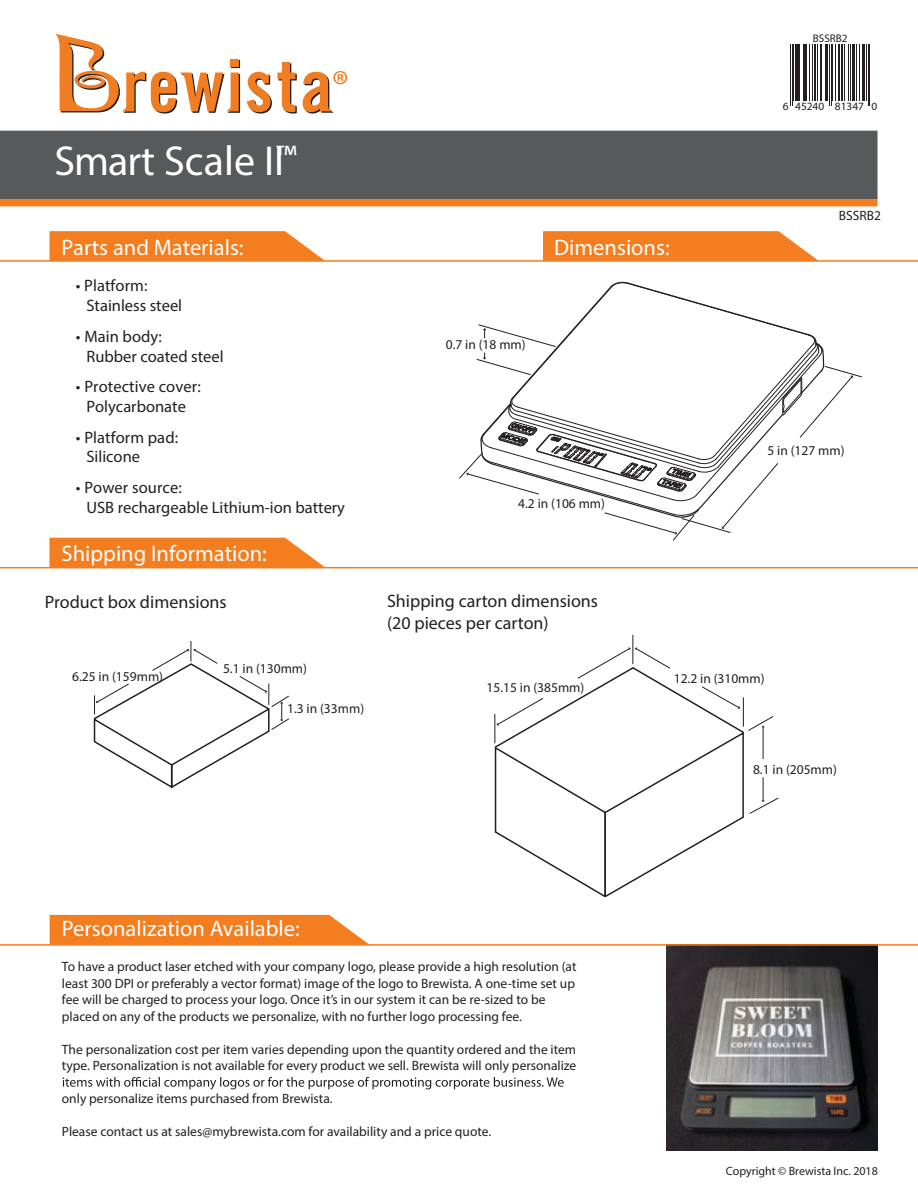
<style>
.page{position:relative;width:918px;height:1188px;background:#fff}
.page>*{position:absolute;margin:0;border:0;box-sizing:border-box;transform-origin:0 0}
.t1{font:300 42px "Myriad Pro";color:#fff}
.t2{font:600 22.5px "Myriad Pro";color:#fff}
.t3{font:italic 18px/21.6px "Myriad Pro";color:#231f20}
.t4{font:italic 16.5px "Myriad Pro";color:#231f20}
.t5{font:16.5px "Myriad Pro";letter-spacing:.005em;color:#231f20}
.t6{font:13.5px/16.5px "Myriad Pro";color:#231f20}
.t7{font:300 13.5px "Myriad Pro";letter-spacing:.005em;color:#231f20}
.t8{font:12px "Myriad Pro";letter-spacing:-.005em;color:#231f20}
.t9{font:11.1px "Myriad Pro";letter-spacing:-.005em;color:#231f20}
</style>
<div class="page">
<svg style="left:166px;top:538px;width:159px;height:29px;background:#f58d3c"></svg>
<svg style="left:166px;top:231px;width:158px;height:29px;background:#f58d3c"></svg>
<svg style="left:543px;top:231px;width:275px;height:29px;background:#f48731"></svg>
<hr style="left:0;top:567px;width:918px;height:1px;background:#f47d20">
<hr style="left:0;top:260px;width:918px;height:2px;background:#f47d20">
<svg style="left:56px;top:34px;width:184px;height:80px"></svg>
<svg style="left:303px;top:71px;width:44px;height:43px"></svg>
<svg style="left:247px;top:62px;width:50px;height:52px"></svg>
<svg style="left:93px;top:641px;width:196px;height:148px"></svg>
<svg style="left:494px;top:635px;width:285px;height:263px"></svg>
<div style="left:0;top:197px;width:878px;height:9px;background:#f47d20"></div>
<div style="left:0;top:131px;width:878px;height:68px;background:#58595b"></div>
<img style="left:0;top:206px;width:166px;height:437px">
<svg style="left:459px;top:281px;width:403px;height:260px"></svg>
<hr style="left:790px;top:44px;width:1px;height:62px;background:#231f20">
<hr style="left:792px;top:44px;width:1px;height:62px;background:#231f20">
<hr style="left:793px;top:44px;width:1px;height:57px;background:#231f20">
<hr style="left:795px;top:44px;width:4px;height:57px;background:#231f20">
<hr style="left:799px;top:44px;width:1px;height:57px;background:#231f20">
<hr style="left:803px;top:44px;width:1px;height:57px;background:#231f20">
<hr style="left:805px;top:44px;width:2px;height:57px;background:#231f20">
<hr style="left:810px;top:44px;width:1px;height:57px;background:#231f20">
<hr style="left:812px;top:44px;width:1px;height:57px;background:#231f20">
<hr style="left:815px;top:44px;width:1px;height:57px;background:#231f20">
<hr style="left:817px;top:44px;width:1px;height:57px;background:#231f20">
<hr style="left:820px;top:44px;width:2px;height:57px;background:#231f20">
<hr style="left:825px;top:44px;width:1px;height:57px;background:#231f20">
<hr style="left:827px;top:44px;width:1px;height:57px;background:#231f20">
<hr style="left:829px;top:44px;width:1px;height:62px;background:#231f20">
<hr style="left:831px;top:44px;width:1px;height:62px;background:#231f20">
<hr style="left:832px;top:44px;width:1px;height:57px;background:#231f20">
<hr style="left:835px;top:44px;width:1px;height:57px;background:#231f20">
<hr style="left:838px;top:44px;width:2px;height:57px;background:#231f20">
<hr style="left:842px;top:44px;width:1px;height:57px;background:#231f20">
<hr style="left:844px;top:44px;width:1px;height:57px;background:#231f20">
<hr style="left:848px;top:44px;width:1px;height:57px;background:#231f20">
<hr style="left:850px;top:44px;width:1px;height:57px;background:#231f20">
<hr style="left:852px;top:44px;width:2px;height:57px;background:#231f20">
<hr style="left:856px;top:44px;width:1px;height:57px;background:#231f20">
<hr style="left:859px;top:44px;width:1px;height:57px;background:#231f20">
<hr style="left:862px;top:44px;width:2px;height:57px;background:#231f20">
<hr style="left:866px;top:44px;width:1px;height:57px;background:#231f20">
<hr style="left:868px;top:44px;width:1px;height:62px;background:#231f20">
<hr style="left:870px;top:44px;width:1px;height:62px;background:#231f20">
<img style="left:667px;top:946px;width:211px;height:204px">
<div style="left:50px;top:915px;width:319px;height:29px;background:#f47d20"></div>
<hr style="left:0;top:944px;width:918px;height:2px;background:#f47d20">
<svg style="left:63px;top:1077px;width:501px;height:13px"></svg>
<p class="t9" style="left:813px;top:31px;width:36px">BSSRB2</p>
<h1 class="t1" style="left:54px;top:135px;width:244px">Smart Scale II <sup>™</sup></h1>
<h2 class="t2" style="left:62px;top:233px;width:184px">Parts and Materials:</h2>
<p class="t5" style="left:76px;top:276px;width:73px">• Platform:</p>
<p class="t4" style="left:86px;top:295px;width:97px">Stainless steel</p>
<p class="t5" style="left:76px;top:326px;width:87px">• Main body:</p>
<p class="t4" style="left:86px;top:346px;width:139px">Rubber coated steel</p>
<p class="t5" style="left:76px;top:376px;width:126px">• Protective cover:</p>
<p class="t4" style="left:86px;top:396px;width:101px">Polycarbonate</p>
<p class="t5" style="left:76px;top:427px;width:104px">• Platform pad:</p>
<p class="t4" style="left:86px;top:447px;width:55px">Silicone</p>
<p class="t5" style="left:76px;top:477px;width:107px">• Power source:</p>
<p class="t4" style="left:86px;top:497px;width:260px">USB rechargeable Lithium-ion battery</p>
<h2 class="t2" style="left:62px;top:539px;width:207px">Shipping Information:</h2>
<h3 class="t3" style="left:45px;top:591px;width:183px">Product box dimensions</h3>
<p class="t6" style="left:72px;top:668px;width:92px">6.25 in (159mm)</p>
<p class="t6" style="left:223px;top:660px;width:85px">5.1 in (130mm)</p>
<p class="t6" style="left:287px;top:700px;width:79px">1.3 in (33mm)</p>
<p class="t9" style="left:783px;top:99px;width:96px">6 45240 81347 0</p>
<h2 class="t2" style="left:554px;top:233px;width:117px">Dimensions:</h2>
<p class="t6" style="left:446px;top:336px;width:81px">0.7 in (18 mm)</p>
<p class="t6" style="left:518px;top:495px;width:88px">4.2 in (106 mm)</p>
<h3 class="t3" style="left:387px;top:590px;width:212px">Shipping carton dimensions (20 pieces per carton)</h3>
<p class="t7" style="left:839px;top:207px;width:44px">BSSRB2</p>
<p class="t6" style="left:767px;top:442px;width:79px">5 in (127 mm)</p>
<p class="t6" style="left:487px;top:679px;width:99px">15.15 in (385mm)</p>
<p class="t6" style="left:674px;top:670px;width:92px">12.2 in (310mm)</p>
<p class="t6" style="left:753px;top:761px;width:85px">8.1 in (205mm)</p>
<h2 class="t2" style="left:62px;top:915px;width:240px">Personalization Available:</h2>
<p class="t6" style="left:62px;top:958px;width:516px">To have a product laser etched with your company logo, please provide a high resolution (at least 300 DPI or preferably a vector format) image of the logo to Brewista. A one-time set up fee will be charged to process your logo. Once it’s in our system it can be re-sized to be placed on any of the products we personalize, with no further logo processing fee.</p>
<p class="t6" style="left:62px;top:1041px;width:516px">The personalization cost per item varies depending upon the quantity ordered and the item type. Personalization is not available for every product we sell. Brewista will only personalize</p>
<p class="t6" style="left:62px;top:1090px;width:272px">only personalize items purchased from Brewista.</p>
<p class="t6" style="left:62px;top:1123px;width:431px">Please contact us at sales@mybrewista.com for availability and a price quote.</p>
<p class="t8" style="left:726px;top:1163px;width:153px">Copyright © Brewista Inc. 2018</p>
</div>
